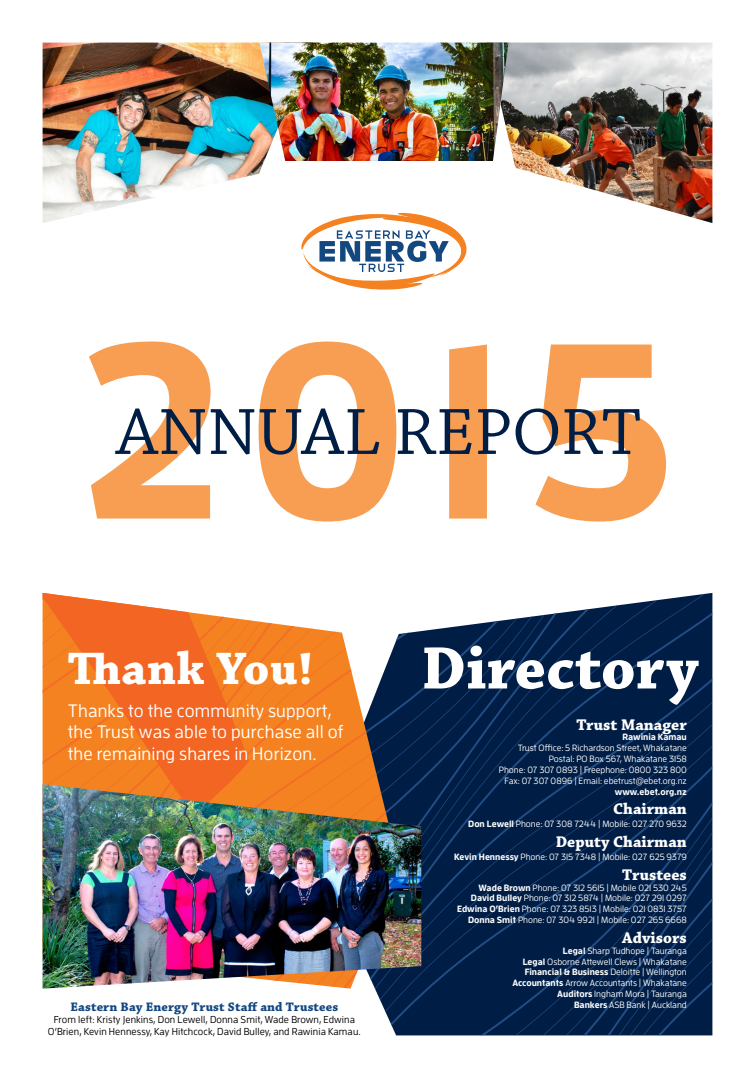
<style>
.page{position:relative;width:755px;height:1078px;background:#fff}
.page>*{position:absolute;margin:0;border:0;box-sizing:border-box;transform-origin:0 0}
.t1{font:700 63px "Chaparral Pro";color:#fff}
.t2{font:700 47.9px "Chaparral Pro";letter-spacing:.01em;color:#fff}
.t3{font:500 18px/21.6px "Enzo OT";letter-spacing:.01em;color:#fff}
.t4{font:700 16.3px "Chaparral Pro";color:#fff}
.t5{font:700 13px "Chaparral Pro";letter-spacing:.01em;color:#134780}
.t6{font:500 10px/12px "Enzo OT";letter-spacing:.01em;color:#000;text-align:center}
.t7{font:500 9.1px/10.9px "Enzo OT";color:#fff;text-align:right}
.t8{font:700 9.1px "Enzo OT";color:#fff}
.s1{font-weight:700}
</style>
<div class="page">
<img style="left:508px;top:43px;width:203px;height:180px">
<img style="left:43px;top:43px;width:221px;height:180px">
<img style="left:259px;top:43px;width:249px;height:118px">
<svg style="left:89px;top:341px;width:576px;height:180px"></svg>
<svg style="left:345px;top:593px;width:366px;height:442px;background:#1b375b"></svg>
<svg style="left:480px;top:801px;width:231px;height:234px;background:#012047"></svg>
<div style="left:514px;top:817px;width:197px;height:218px;background:#001e45"></div>
<svg style="left:565px;top:846px;width:146px;height:189px;background:#022149"></svg>
<svg style="left:301px;top:213px;width:165px;height:76px"></svg>
<svg style="left:348px;top:593px;width:50px;height:191px"></svg>
<svg style="left:43px;top:593px;width:305px;height:191px;background:#f48438"></svg>
<svg style="left:115px;top:408px;width:524px;height:46px"></svg>
<img style="left:43px;top:784px;width:378px;height:204px">
<h2 class="t2" style="left:68px;top:640px;width:246px">Thank You!</h2>
<h3 class="t3" style="left:68px;top:699px;width:277px">Thanks to the community support, the Trust was able to purchase all of the remaining shares in Horizon.</h3>
<h3 class="t5" style="left:70px;top:999px;width:269px">Eastern Bay Energy Trust Staff and Trustees</h3>
<p class="t6" style="left:48px;top:1013px;width:314px">From left: Kristy Jenkins, Don Lewell, Donna Smit, Wade Brown, Edwina<br>O’Brien, Kevin Hennessy, Kay Hitchcock, David Bulley, and Rawinia Kamau.</p>
<h1 class="t1" style="left:421px;top:631px;width:278px">Directory</h1>
<h3 class="t4" style="left:576px;top:714px;width:112px">Trust Manager</h3>
<p class="t8" style="left:622px;top:731px;width:66px">Rawinia Kamau</p>
<p class="t7" style="left:498px;top:742px;width:189px">Trust Office: 5 Richardson Street, Whakatane Postal: PO Box 567, Whakatane 3158<br>Phone: 07 307 0893 | Freephone: 0800 323 800<br>Fax: 07 307 0896 | Email: ebetrust@ebet.org.nz</p>
<p class="t8" style="left:614px;top:786px;width:73px">www.ebet.org.nz</p>
<h3 class="t4" style="left:612px;top:799px;width:75px">Chairman</h3>
<p class="t7" style="left:468px;top:818px;width:220px"><span class="s1">Don Lewell</span> Phone: 07 308 7244 | Mobile: 027 270 9632</p>
<h3 class="t4" style="left:555px;top:832px;width:132px">Deputy Chairman</h3>
<p class="t7" style="left:454px;top:851px;width:234px"><span class="s1">Kevin Hennessy</span> Phone: 07 315 7348 | Mobile: 027 625 9379</p>
<h3 class="t4" style="left:621px;top:864px;width:66px">Trustees</h3>
<p class="t7" style="left:457px;top:881px;width:231px"><span class="s1">Wade Brown</span> Phone: 07 312 5615 | Mobile 021 530 245<br><span class="s1">David Bulley</span> Phone: 07 312 5874 | Mobile: 027 291 0297<br><span class="s1">Edwina O’Brien</span> Phone: 07 323 8513 | Mobile: 021 0831 3757<br><span class="s1">Donna Smit</span> Phone: 07 304 9921 | Mobile: 027 265 6668</p>
<h3 class="t4" style="left:621px;top:927px;width:66px">Advisors</h3>
<p class="t7" style="left:512px;top:944px;width:176px"><span class="s1">Legal</span> Sharp Tudhope | Tauranga<br><span class="s1">Legal</span> Osborne Attewell Clews | Whakatane <span class="s1">Financial &amp; Business</span> Deloitte | Wellington <span class="s1">Accountants</span> Arrow Accountants | Whakatane <span class="s1">Auditors</span> Ingham Mora | Tauranga<br><span class="s1">Bankers</span> ASB Bank | Auckland</p>
</div>
